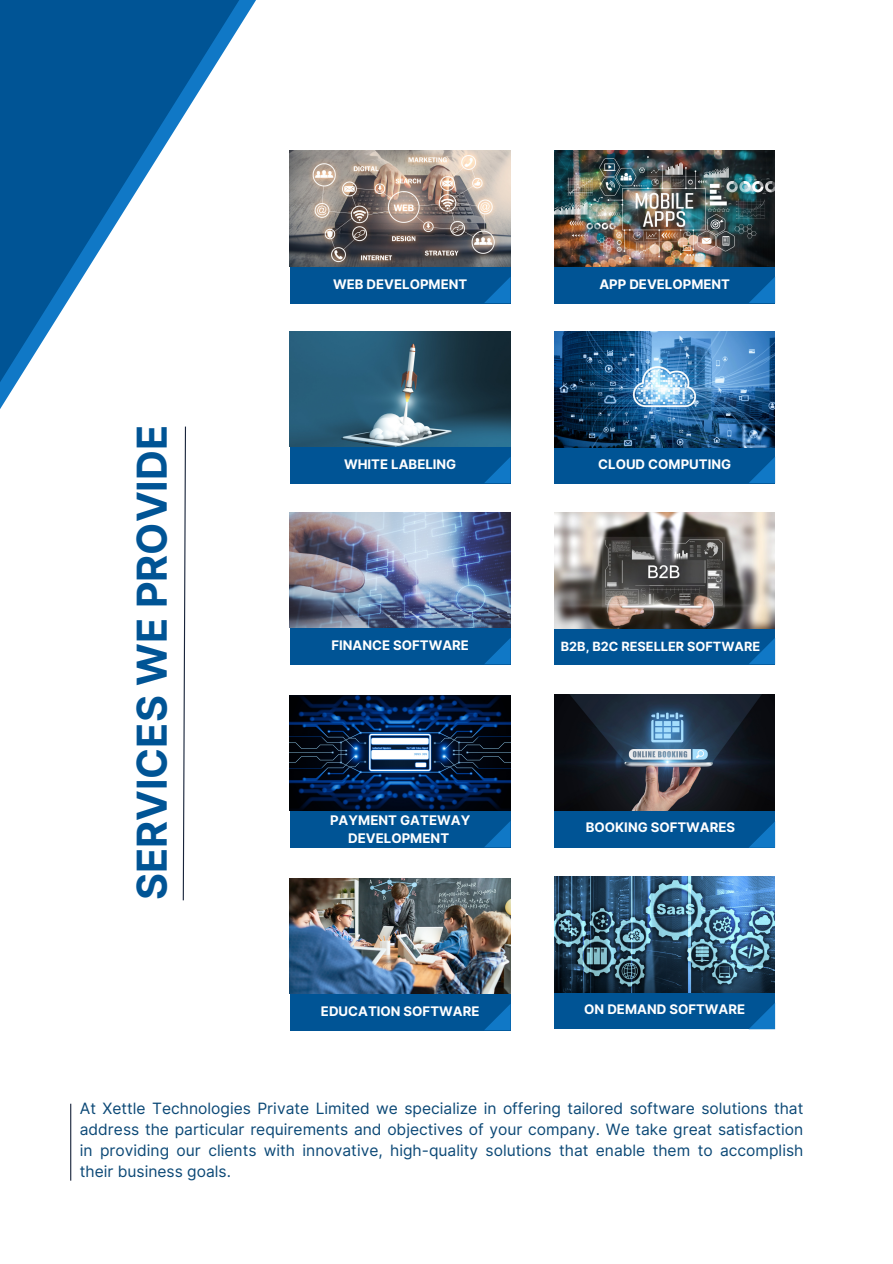
<style>
.page{position:relative;width:893px;height:1264px;background:#fff}
.page>*{position:absolute;margin:0;border:0;box-sizing:border-box;transform-origin:0 0}
.t1{font:700 41.25px "Inter";color:#005495}
.t2{font:15.6px/21px "Inter";color:#0b4876;text-align:justify}
.t3{font:700 13.2px/17.7px "Inter";color:#fff;text-align:center}
.t4{font:700 12.75px "Inter";color:#fff}
</style>
<div class="page">
<svg style="left:182px;top:481px;width:4px;height:420px"></svg>
<svg style="left:0;top:0;width:415px;height:465px"></svg>
<div style="left:290px;top:151px;width:220px;height:152px;background:#005495"></div>
<img style="left:290px;top:151px;width:220px;height:116px">
<svg style="left:484px;top:277px;width:26px;height:26px"></svg>
<div style="left:554px;top:151px;width:221px;height:152px;background:#005495"></div>
<img style="left:554px;top:151px;width:220px;height:116px">
<svg style="left:749px;top:277px;width:26px;height:26px"></svg>
<div style="left:290px;top:331px;width:220px;height:152px;background:#005495"></div>
<img style="left:290px;top:331px;width:220px;height:116px">
<svg style="left:484px;top:457px;width:26px;height:26px"></svg>
<div style="left:554px;top:331px;width:221px;height:153px;background:#005495"></div>
<img style="left:554px;top:331px;width:220px;height:116px">
<svg style="left:749px;top:457px;width:26px;height:26px"></svg>
<div style="left:290px;top:512px;width:220px;height:152px;background:#005495"></div>
<img style="left:290px;top:512px;width:220px;height:116px">
<svg style="left:485px;top:639px;width:25px;height:25px"></svg>
<div style="left:554px;top:512px;width:221px;height:153px;background:#005495"></div>
<img style="left:554px;top:512px;width:220px;height:116px">
<svg style="left:749px;top:638px;width:26px;height:26px"></svg>
<div style="left:290px;top:878px;width:220px;height:152px;background:#005495"></div>
<img style="left:290px;top:878px;width:220px;height:115px">
<svg style="left:484px;top:1004px;width:26px;height:26px"></svg>
<div style="left:554px;top:694px;width:221px;height:153px;background:#005495"></div>
<img style="left:554px;top:694px;width:220px;height:116px">
<svg style="left:750px;top:822px;width:25px;height:25px"></svg>
<div style="left:290px;top:695px;width:220px;height:152px;background:#005495"></div>
<img style="left:290px;top:695px;width:220px;height:116px">
<svg style="left:485px;top:822px;width:25px;height:25px"></svg>
<div style="left:554px;top:876px;width:221px;height:152px;background:#005495"></div>
<img style="left:554px;top:876px;width:220px;height:116px">
<svg style="left:748px;top:1003px;width:27px;height:26px"></svg>
<hr style="left:70px;top:1103px;width:1px;height:77px;background:#18243b">
<p class="t1" style="left:127px;top:900px;width:477px;rotate:-90deg">SERVICES WE PROVIDE</p>
<p class="t3" style="left:333px;top:275px;width:136px">WEB DEVELOPMENT</p>
<p class="t3" style="left:599px;top:275px;width:132px">APP DEVELOPMENT</p>
<p class="t3" style="left:344px;top:455px;width:114px">WHITE LABELING</p>
<p class="t3" style="left:598px;top:456px;width:134px">CLOUD COMPUTING</p>
<p class="t3" style="left:331px;top:636px;width:139px">FINANCE SOFTWARE</p>
<p class="t4" style="left:561px;top:638px;width:201px">B2B, B2C RESELLER SOFTWARE</p>
<p class="t3" style="left:330px;top:811px;width:142px">PAYMENT GATEWAY<br>DEVELOPMENT</p>
<p class="t3" style="left:321px;top:1001px;width:160px">EDUCATION SOFTWARE</p>
<p class="t3" style="left:585px;top:818px;width:151px">BOOKING SOFTWARES</p>
<p class="t3" style="left:584px;top:1000px;width:162px">ON DEMAND SOFTWARE</p>
<p class="t2" style="left:80px;top:1098px;width:725px">At Xettle Technologies Private Limited we specialize in offering tailored software solutions that address the particular requirements and objectives of your company. We take great satisfaction in providing our clients with innovative, high-quality solutions that enable them to accomplish their business goals.</p>
</div>
